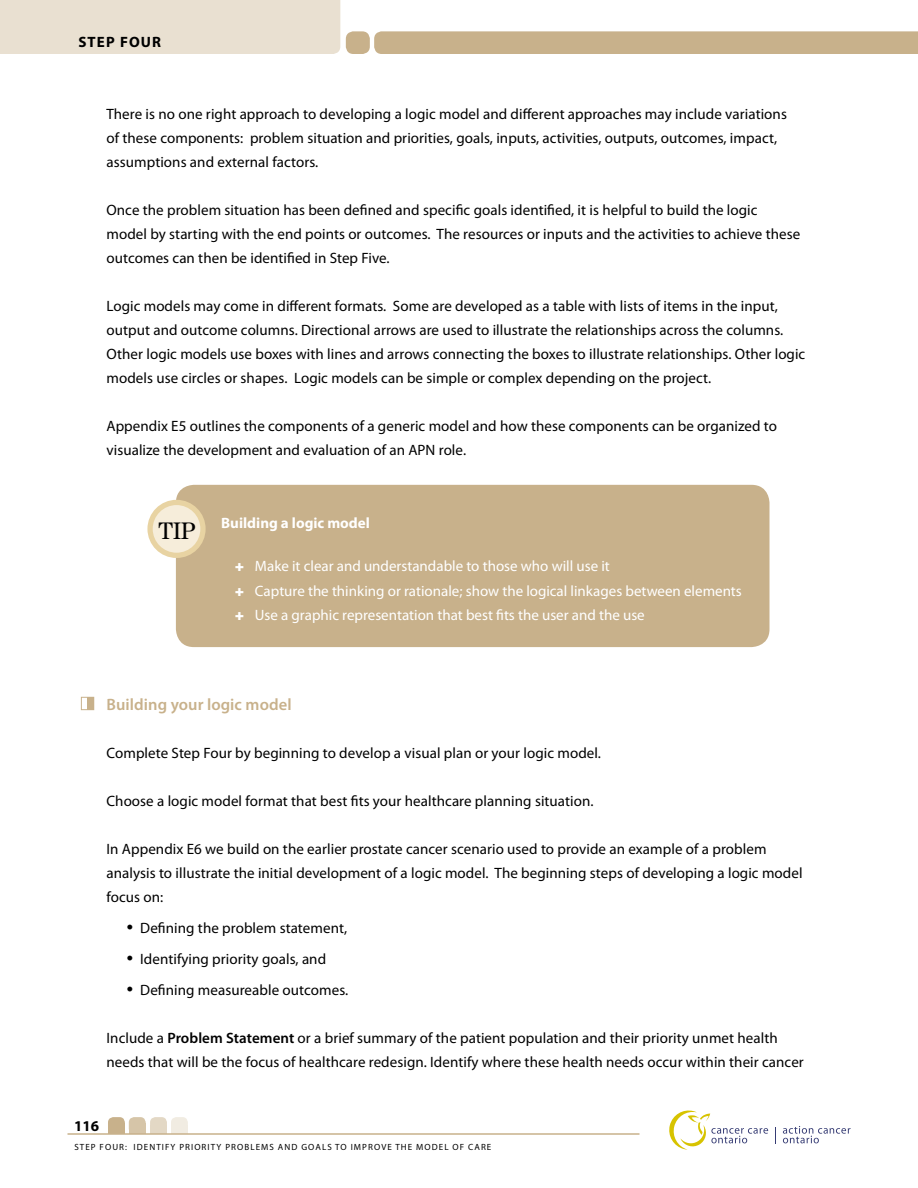
<style>
.page{position:relative;width:918px;height:1188px;background:#fff}
.page>*{position:absolute;margin:0;border:0;box-sizing:border-box;transform-origin:0 0}
.t1{font:24px "Century LT";color:#000}
.t2{font:600 16.5px "Myriad Pro";letter-spacing:.005em;color:#c8b18b}
.t3{font:15px/24px "Myriad Pro";letter-spacing:.005em;color:#000}
.t4{font:15px "Myriad Pro";color:#fff}
.t5{font:700 15px "Myriad Pro";color:#fff}
.t6{font:700 15px "Myriad Pro";letter-spacing:.075em;color:#000}
.t7{font:9px "Myriad Pro";letter-spacing:.12em;color:#000}
.s1{font-family:"Times";font-size:18px}
.s2{font-weight:600}
</style>
<div class="page">
<div style="left:374px;top:31px;width:544px;height:23px;background:#c8b18b"></div>
<svg style="left:783px;top:1126px;width:68px;height:17px"></svg>
<svg style="left:775px;top:1127px;width:1px;height:16px"></svg>
<svg style="left:669px;top:1110px;width:99px;height:40px"></svg>
<div style="left:171px;top:1117px;width:17px;height:17px;background:#f1ece2;border-radius:5px"></div>
<div style="left:171px;top:1126px;width:17px;height:8px;background:#f1ece2"></div>
<div style="left:150px;top:1117px;width:17px;height:17px;background:#e3d8c5;border-radius:5px"></div>
<div style="left:150px;top:1126px;width:17px;height:8px;background:#e3d8c5"></div>
<div style="left:129px;top:1117px;width:17px;height:17px;background:#d6c5a8;border-radius:5px"></div>
<div style="left:129px;top:1123px;width:17px;height:11px;background:#d6c5a8"></div>
<div style="left:108px;top:1117px;width:17px;height:17px;background:#c8b18b;border-radius:5px"></div>
<div style="left:108px;top:1123px;width:17px;height:11px;background:#c8b18b"></div>
<hr style="left:68px;top:1133px;width:572px;height:2px;background:#c8b18b">
<div style="left:85px;top:0;width:255px;height:54px;background:#e9e0d1"></div>
<div style="left:0;top:0;width:85px;height:54px;background:#e9e0d1"></div>
<div style="left:346px;top:31px;width:24px;height:23px;background:#c8b18b;border-radius:8px"></div>
<div style="left:176px;top:485px;width:594px;height:162px;background:#c8b18b;border-radius:18px"></div>
<div style="left:150px;top:502px;width:53px;height:53px;background:#f6edda;border-radius:50%"></div>
<div style="left:147px;top:500px;width:59px;height:58px;border:5px solid #e8d3a2;border-radius:50%"></div>
<div style="left:88px;top:697px;width:6px;height:13px;background:#c8b18b"></div>
<div style="left:81px;top:697px;width:13px;height:13px;border:1px solid #c8b18b"></div>
<p class="t6" style="left:78px;top:32px;width:84px">STEP FOUR</p>
<p class="t3" style="left:106px;top:102px;width:682px">There is no one right approach to developing a logic model and different approaches may include variations of these components: problem situation and priorities, goals, inputs, activities, outputs, outcomes, impact, assumptions and external factors.</p>
<p class="t3" style="left:106px;top:198px;width:695px">Once the problem situation has been defined and specific goals identified, it is helpful to build the logic model by starting with the end points or outcomes. The resources or inputs and the activities to achieve these outcomes can then be identified in Step Five.</p>
<p class="t3" style="left:106px;top:294px;width:700px">Logic models may come in different formats. Some are developed as a table with lists of items in the input, output and outcome columns. Directional arrows are used to illustrate the relationships across the columns.<br>Other logic models use boxes with lines and arrows connecting the boxes to illustrate relationships. Other logic models use circles or shapes. Logic models can be simple or complex depending on the project.</p>
<p class="t3" style="left:106px;top:414px;width:672px">Appendix E5 outlines the components of a generic model and how these components can be organized to visualize the development and evaluation of an APN role.</p>
<h1 class="t1" style="left:158px;top:516px;width:39px">TIP</h1>
<p class="t5" style="left:221px;top:513px;width:150px">Building a logic model</p>
<p class="t4" style="left:244px;top:556px;width:368px">Make it clear and understandable to those who will use it</p>
<p class="t4" style="left:255px;top:581px;width:488px">Capture the thinking or rationale; show the logical linkages between elements</p>
<p class="t4" style="left:244px;top:606px;width:402px">Use a graphic representation that best fits the user and the use</p>
<p class="t2" style="left:106px;top:694px;width:187px">Building your logic model</p>
<p class="t3" style="left:106px;top:741px;width:496px">Complete Step Four by beginning to develop a visual plan or your logic model.</p>
<p class="t3" style="left:106px;top:789px;width:489px">Choose a logic model format that best fits your healthcare planning situation.</p>
<p class="t3" style="left:106px;top:837px;width:698px">In Appendix E6 we build on the earlier prostate cancer scenario used to provide an example of a problem analysis to illustrate the initial development of a logic model. The beginning steps of developing a logic model focus on:</p>
<p class="t3" style="left:127px;top:916px;width:222px"><span class="s1">•</span> Defining the problem statement,</p>
<p class="t3" style="left:127px;top:946px;width:201px"><span class="s1">•</span> Identifying priority goals, and</p>
<p class="t3" style="left:127px;top:977px;width:223px"><span class="s1">•</span> Defining measureable outcomes.</p>
<p class="t3" style="left:106px;top:1025px;width:699px">Include a <span class="s2">Problem Statement</span> or a brief summary of the patient population and their priority unmet health needs that will be the focus of healthcare redesign. Identify where these health needs occur within their cancer</p>
<p class="t6" style="left:74px;top:1116px;width:26px">116</p>
<p class="t7" style="left:74px;top:1141px;width:33px">STEP FOUR</p>
<p class="t7" style="left:125px;top:1141px;width:367px">: Identi fy Priorit y Problems and Goals to Improve the Model of Care</p>
</div>
